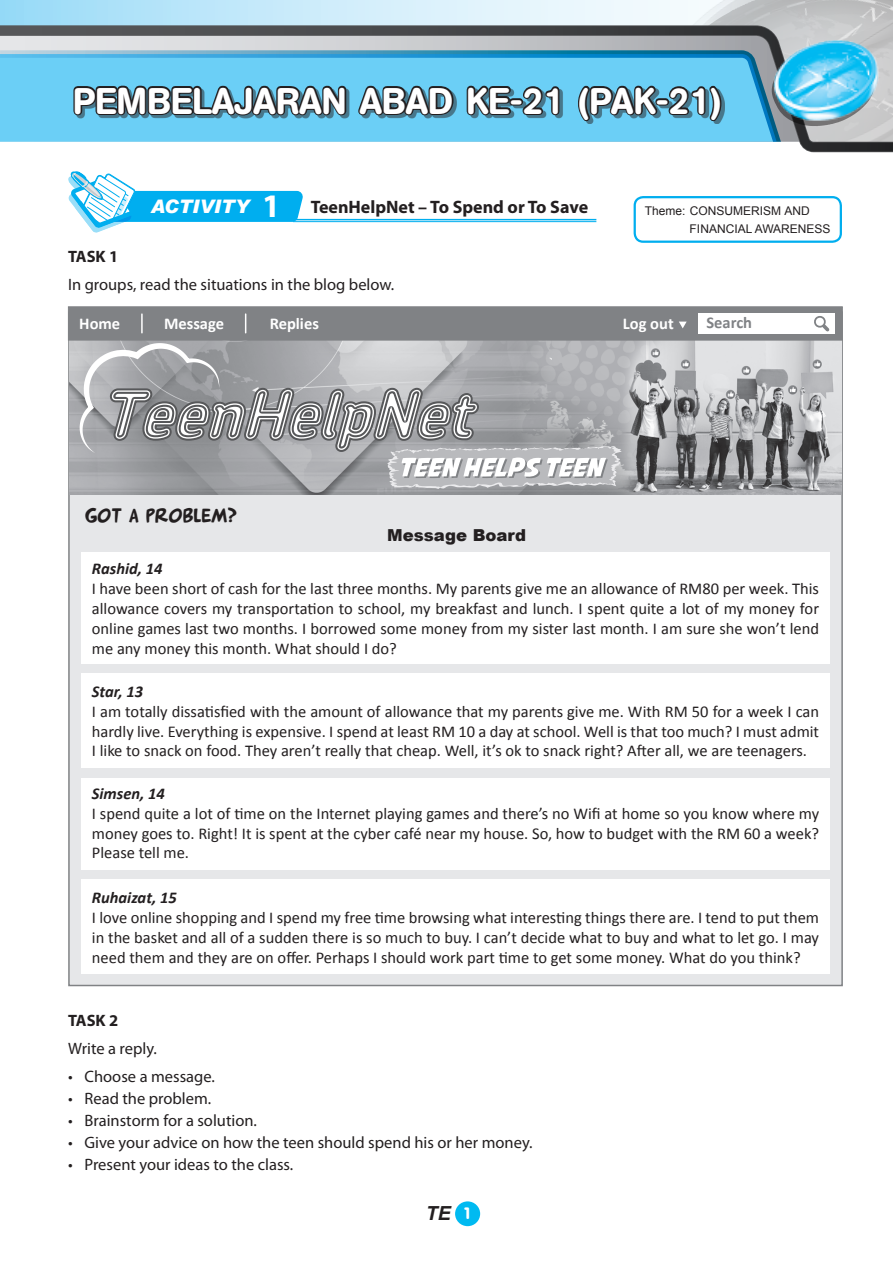
<style>
.page{position:relative;width:893px;height:1263px;background:#fff}
.page>*{position:absolute;margin:0;border:0;box-sizing:border-box;transform-origin:0 0}
._1_a___i__ans{font:500 36.75px "AG Book Rounded";color:#fff}
.t1{font:19.5px "Arnold 21";color:#231f20}
.t2{font:italic 700 19.35px "Arial";color:#231f20}
.t3{font:700 18px "Myriad Pro";color:#231f20}
.t4{font:17.25px "VAG Rundschrift D";color:#fff}
.t5{font:16.5px/19.8px "Calibri";color:#231f20}
.Bullet{font:16.5px "Myriad Pro";color:#231f20}
.Body_Text{font:16.5px "Myriad Pro";color:#231f20}
.t6{font:700 16.5px "Calibri";color:#fff}
.t7{font:900 16.5px "Arial";color:#231f20}
.Body_Text-2{font:700 16.5px "Myriad Pro";color:#231f20}
.t8{font:700 16.5px "Calibri";color:#808285}
._1_a___i__ans-2{font:12px/18px "Arial";color:#231f20}
.s1{font-family:"Arial";font-weight:900;font-style:italic;font-size:18.6px;color:#fff}
.s2{font-size:33px;color:#fff}
.s3{font-weight:700;font-style:italic}
</style>
<div class="page">
<svg style="left:457px;top:1202px;width:24px;height:23px"></svg>
<div style="left:455px;top:1201px;width:25px;height:25px;background:#00baf1;border-radius:50%"></div>
<hr style="left:293px;top:219px;width:303px;height:1px;background:#00aeef">
<hr style="left:293px;top:221px;width:303px;height:1px;background:#00aeef">
<svg style="left:68px;top:171px;width:235px;height:62px"></svg>
<div style="left:68px;top:311px;width:775px;height:675px;background:#e6e7e9;border:2px solid #808285"></div>
<div style="left:81px;top:552px;width:749px;height:112px;background:#fff"></div>
<div style="left:81px;top:879px;width:749px;height:95px;background:#fff"></div>
<div style="left:81px;top:673px;width:749px;height:95px;background:#fff"></div>
<div style="left:81px;top:778px;width:749px;height:91px;background:#fff"></div>
<img style="left:70px;top:340px;width:435px;height:154px">
<img style="left:505px;top:340px;width:113px;height:154px">
<img style="left:618px;top:340px;width:223px;height:154px">
<svg style="left:80px;top:343px;width:542px;height:146px;background:#a9abad"></svg>
<div style="left:68px;top:306px;width:775px;height:34px;background:#808285;border:1px solid #808285"></div>
<div style="left:698px;top:313px;width:136px;height:21px;background:#fff"></div>
<svg style="left:814px;top:316px;width:16px;height:16px"></svg>
<svg style="left:679px;top:322px;width:8px;height:6px"></svg>
<svg style="left:141px;top:314px;width:2px;height:19px"></svg>
<svg style="left:245px;top:314px;width:1px;height:19px"></svg>
<div style="left:634px;top:196px;width:208px;height:47px;border:2px solid #00aeef;border-radius:9px"></div>
<svg style="left:0;top:0;width:576px;height:20px;background:#c5e9fa"></svg>
<svg style="left:0;top:20px;width:893px;height:133px"></svg>
<svg style="left:0;top:26px;width:893px;height:125px"></svg>
<svg style="left:0;top:50px;width:576px;height:92px;background:#65c5ed"></svg>
<div style="left:76px;top:89px;width:648px;height:35px;background:#231f20;opacity:.5"></div>
<svg style="left:72px;top:59px;width:276px;height:88px;background:#62a7c3"></svg>
<svg style="left:356px;top:76px;width:99px;height:41px;background:#47798d"></svg>
<svg style="left:465px;top:83px;width:96px;height:35px;background:#436e80"></svg>
<svg style="left:576px;top:0;width:317px;height:146px;background:#80b1c5"></svg>
<img style="left:750px;top:17px;width:143px;height:133px">
<p class="_1_a___i__ans" style="left:73px;top:79px;width:651px">PEMBELAJARAN ABAD KE-21 (PAK-21)</p>
<p class="t3" style="left:151px;top:196px;width:439px"><span class="s1">ACTIVITY</span> <span class="s2">1</span> TeenHelpNet – To Spend or To Save</p>
<p class="Body_Text-2" style="left:68px;top:245px;width:52px">TASK 1</p>
<p class="Body_Text" style="left:68px;top:274px;width:328px">In groups, read the situations in the blog below.</p>
<p class="_1_a___i__ans-2" style="left:690px;top:202px;width:142px;text-indent:-45px">Theme: CONSUMERISM AND<br>FINANCIAL AWARENESS</p>
<p class="_1_a___i__ans-2" style="left:649px;top:210px;width:182px">Theme: PEOPLE AND CULTURE</p>
<p class="t6" style="left:79px;top:313px;width:43px">Home</p>
<p class="t6" style="left:164px;top:313px;width:61px">Message</p>
<p class="t6" style="left:270px;top:313px;width:51px">Replies</p>
<p class="t6" style="left:623px;top:313px;width:52px">Log out</p>
<p class="t8" style="left:706px;top:313px;width:47px">Search</p>
<p class="t1" style="left:85px;top:503px;width:153px">GOT A PROBLEM?</p>
<p class="t7" style="left:387px;top:524px;width:141px">Message Board</p>
<p class="t5" style="left:92px;top:558px;width:729px"><span class="s3">Rashid, 14<br></span>I have been short of cash for the last three months. My parents give me an allowance of RM80 per week. This allowance covers my transportation to school, my breakfast and lunch. I spent quite a lot of my money for online games last two months. I borrowed some money from my sister last month. I am sure she won’t lend me any money this month. What should I do?</p>
<p class="t5" style="left:92px;top:681px;width:729px"><span class="s3">Star, 13<br></span>I am totally dissatisfied with the amount of allowance that my parents give me. With RM 50 for a week I can hardly live. Everything is expensive. I spend at least RM 10 a day at school. Well is that too much? I must admit I like to snack on food. They aren’t really that cheap. Well, it’s ok to snack right? After all, we are teenagers.</p>
<p class="t5" style="left:92px;top:783px;width:729px"><span class="s3">Simsen, 14<br></span>I spend quite a lot of time on the Internet playing games and there’s no Wifi at home so you know where my money goes to. Right! It is spent at the cyber café near my house. So, how to budget with the RM 60 a week?<br>Please tell me.</p>
<p class="t5" style="left:92px;top:887px;width:729px"><span class="s3">Ruhaizat, 15<br></span>I love online shopping and I spend my free time browsing what interesting things there are. I tend to put them in the basket and all of a sudden there is so much to buy. I can’t decide what to buy and what to let go. I may need them and they are on offer. Perhaps I should work part time to get some money. What do you think?</p>
<p class="Body_Text-2" style="left:68px;top:1009px;width:52px">TASK 2</p>
<p class="Body_Text" style="left:68px;top:1038px;width:90px">Write a reply.</p>
<p class="Bullet" style="left:68px;top:1067px;width:148px">• Choose a message.</p>
<p class="Bullet" style="left:68px;top:1089px;width:145px">• Read the problem.</p>
<p class="Bullet" style="left:68px;top:1110px;width:190px">• Brainstorm for a solution.</p>
<p class="Bullet" style="left:68px;top:1132px;width:466px">• Give your advice on how the teen should spend his or her money.</p>
<p class="Bullet" style="left:68px;top:1154px;width:227px">• Present your ideas to the class.</p>
<p class="t2" style="left:426px;top:1202px;width:26px">TE</p>
<p class="t4" style="left:464px;top:1203px;width:8px">1</p>
</div>
